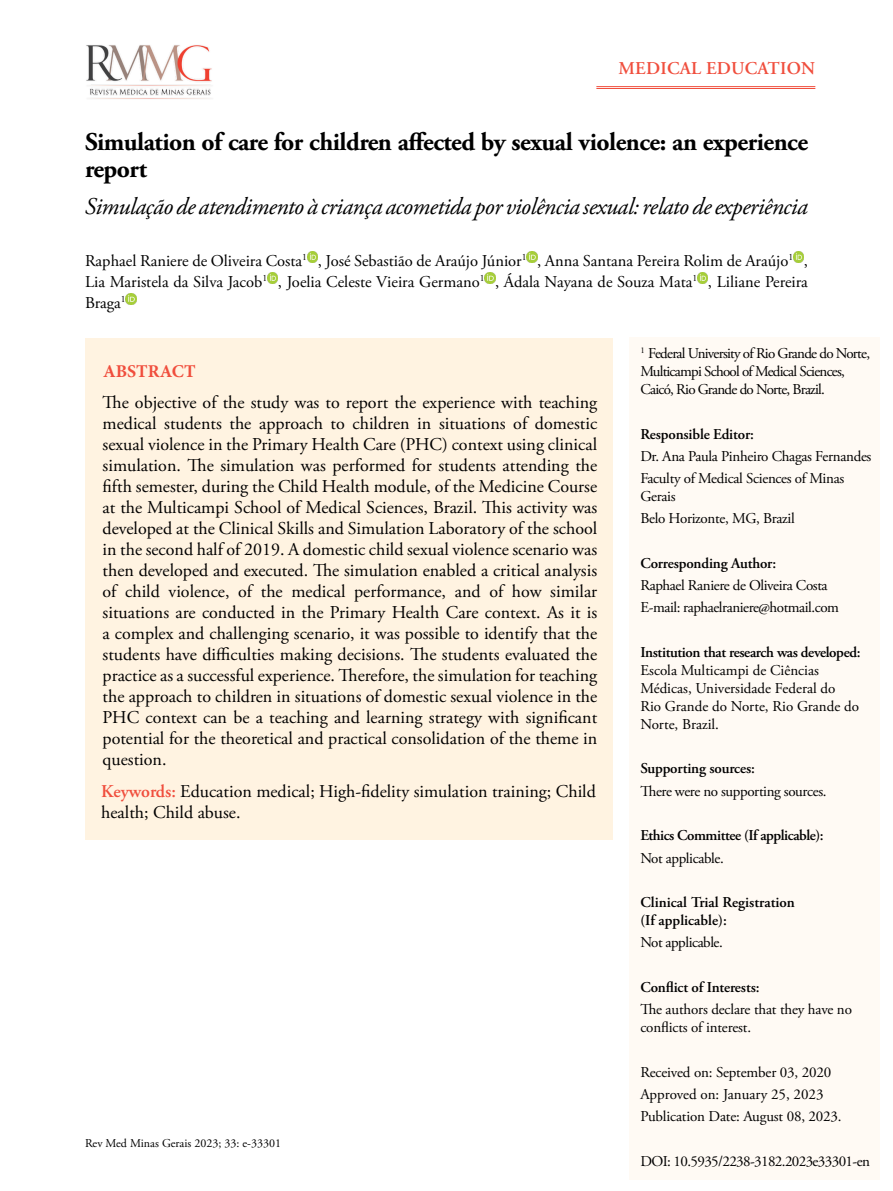
<style>
.page{position:relative;width:893px;height:1191px;background:#fff}
.page>*{position:absolute;margin:0;border:0;box-sizing:border-box;transform-origin:0 0}
.Título_Português{font:700 25.5px/27px "Adobe Garamond Pro";letter-spacing:-.02em;color:#000}
.Título_em_Inglês{font:italic 24px "Adobe Garamond Pro";letter-spacing:-.02em;color:#000}
.Resumo_Abstract{font:18px/21px "Adobe Garamond Pro";color:#000;text-align:justify}
.Palavras-chave_Keywo{font:18px/21px "Adobe Garamond Pro";color:#000}
.Seção{font:600 18px "Adobe Garamond Pro";letter-spacing:.015em;color:#f04e3d}
.Tópico_Resumo{font:700 18px "Minion Pro";color:#f04e3d}
.Autores{font:16.5px/21px "Adobe Garamond Pro";color:#000;text-align:justify}
.Afiliações{font:15px/18px "Adobe Garamond Pro";letter-spacing:-.03em;color:#000}
.Autor_correspondente{font:15px/18px "Adobe Garamond Pro";color:#000}
.Afiliações-2{font:15px/18px "Adobe Garamond Pro";letter-spacing:-.05em;color:#000}
.Afiliações-3{font:15px/18px "Adobe Garamond Pro";letter-spacing:-.01em;color:#000}
.Afiliações-4{font:600 15px/18px "Adobe Garamond Pro";letter-spacing:-.01em;color:#000}
.Data_de_recebido_ace{font:15px "Adobe Garamond Pro";letter-spacing:-.01em;color:#000}
.Autor_correspondente-2{font:15px "Adobe Garamond Pro";letter-spacing:-.025em;color:#000}
.Autor_correspondente-3{font:600 15px "Adobe Garamond Pro";letter-spacing:-.01em;color:#000}
.Afiliações-5{font:600 15px "Adobe Garamond Pro";letter-spacing:-.03em;color:#000}
.t1{font:12px "Adobe Garamond Pro";color:#000101}
.s1{font-weight:600;color:#f04e3d}
.s2{font-weight:600}
</style>
<div class="page">
<svg style="left:307px;top:252px;width:11px;height:10px"></svg>
<svg style="left:527px;top:252px;width:10px;height:10px"></svg>
<svg style="left:793px;top:252px;width:11px;height:10px"></svg>
<svg style="left:267px;top:273px;width:11px;height:10px"></svg>
<svg style="left:484px;top:273px;width:11px;height:10px"></svg>
<svg style="left:697px;top:273px;width:11px;height:10px"></svg>
<svg style="left:126px;top:294px;width:10px;height:10px"></svg>
<div style="left:629px;top:337px;width:250px;height:842px;background:#fffaf4"></div>
<hr style="left:596px;top:86px;width:219px;height:1px;background:#f04e3d">
<hr style="left:596px;top:88px;width:219px;height:1px;background:#f04e3d">
<img style="left:86px;top:45px;width:126px;height:54px">
<div style="left:85px;top:338px;width:528px;height:502px;background:#fff3e1"></div>
<p class="Seção" style="left:618px;top:58px;width:198px">MEDICAL EDUCATION</p>
<p class="Título_Português" style="left:85px;top:129px;width:724px">Simulation of care for children affected by sexual violence: an experience report</p>
<p class="Título_em_Inglês" style="left:85px;top:192px;width:724px">Simulação de atendimento à criança acometida por violência sexual: relato de experiência</p>
<p class="Autores" style="left:85px;top:250px;width:724px">Raphael Raniere de Oliveira Costa<sup>1</sup> , José Sebastião de Araújo Júnior<sup>1</sup> , Anna Santana Pereira Rolim de Araújo<sup>1</sup> , Lia Maristela da Silva Jacob<sup>1</sup> , Joelia Celeste Vieira Germano<sup>1</sup> , Ádala Nayana de Souza Mata<sup>1</sup> , Liliane Pereira Braga<sup>1</sup></p>
<p class="Tópico_Resumo" style="left:103px;top:358px;width:94px">ABSTRACT</p>
<p class="Resumo_Abstract" style="left:103px;top:392px;width:496px">The objective of the study was to report the experience with teaching medical students the approach to children in situations of domestic sexual violence in the Primary Health Care (PHC) context using clinical simulation. The simulation was performed for students attending the fifth semester, during the Child Health module, of the Medicine Course at the Multicampi School of Medical Sciences, Brazil. This activity was developed at the Clinical Skills and Simulation Laboratory of the school in the second half of 2019. A domestic child sexual violence scenario was then developed and executed. The simulation enabled a critical analysis of child violence, of the medical performance, and of how similar situations are conducted in the Primary Health Care context. As it is a complex and challenging scenario, it was possible to identify that the students have difficulties making decisions. The students evaluated the practice as a successful experience. Therefore, the simulation for teaching the approach to children in situations of domestic sexual violence in the PHC context can be a teaching and learning strategy with significant potential for the theoretical and practical consolidation of the theme in question.</p>
<p class="Palavras-chave_Keywo" style="left:101px;top:781px;width:496px"><span class="s1">Keywords:</span> Education medical; High-fidelity simulation training; Child health; Child abuse.</p>
<p class="t1" style="left:85px;top:1135px;width:197px">Rev Med Minas Gerais 2023; 33: e-33301</p>
<p class="Afiliações-2" style="left:640px;top:345px;width:231px"><sup>1</sup> Federal University of Rio Grande do Norte,<br>Multicampi School of Medical Sciences,<br>Caicó, Rio Grande do Norte, Brazil.</p>
<p class="Afiliações-4" style="left:640px;top:425px;width:115px">Responsible Editor:</p>
<p class="Afiliações" style="left:640px;top:447px;width:233px">Dr. Ana Paula Pinheiro Chagas Fernandes</p>
<p class="Afiliações" style="left:640px;top:470px;width:205px">Faculty of Medical Sciences of Minas<br>Gerais</p>
<p class="Afiliações" style="left:640px;top:510px;width:156px">Belo Horizonte, MG, Brazil</p>
<p class="Autor_correspondente-3" style="left:640px;top:554px;width:137px">Corresponding Author:</p>
<p class="Afiliações" style="left:640px;top:577px;width:189px">Raphael Raniere de Oliveira Costa</p>
<p class="Afiliações" style="left:640px;top:599px;width:200px">E-mail: raphaelraniere@hotmail.com</p>
<p class="Autor_correspondente" style="left:640px;top:643px;width:222px"><span class="s2">Institution that research was developed:<br></span>Escola Multicampi de Ciências<br>Médicas, Universidade Federal do<br>Rio Grande do Norte, Rio Grande do<br>Norte, Brazil.</p>
<p class="Autor_correspondente-3" style="left:640px;top:760px;width:116px">Supporting sources:</p>
<p class="Autor_correspondente-2" style="left:640px;top:782px;width:188px">There were no supporting sources.</p>
<p class="Afiliações-5" style="left:640px;top:827px;width:185px">Ethics Committee (If applicable):</p>
<p class="Autor_correspondente-2" style="left:640px;top:848px;width:85px">Not applicable.</p>
<p class="Afiliações-4" style="left:640px;top:893px;width:156px">Clinical Trial Registration (If applicable):</p>
<p class="Afiliações" style="left:640px;top:934px;width:84px">Not applicable.</p>
<p class="Afiliações-4" style="left:640px;top:978px;width:121px">Conflict of Interests:</p>
<p class="Afiliações-3" style="left:640px;top:1000px;width:213px">The authors declare that they have no conflicts of interest.</p>
<p class="Data_de_recebido_ace" style="left:640px;top:1062px;width:192px">Received on: September 03, 2020</p>
<p class="Data_de_recebido_ace" style="left:640px;top:1085px;width:185px">Approved on: January 25, 2023</p>
<p class="Afiliações-3" style="left:640px;top:1108px;width:203px">Publication Date: August 08, 2023.</p>
<p class="Afiliações" style="left:640px;top:1152px;width:231px">DOI: 10.5935/2238-3182.2023e33301-en</p>
</div>
